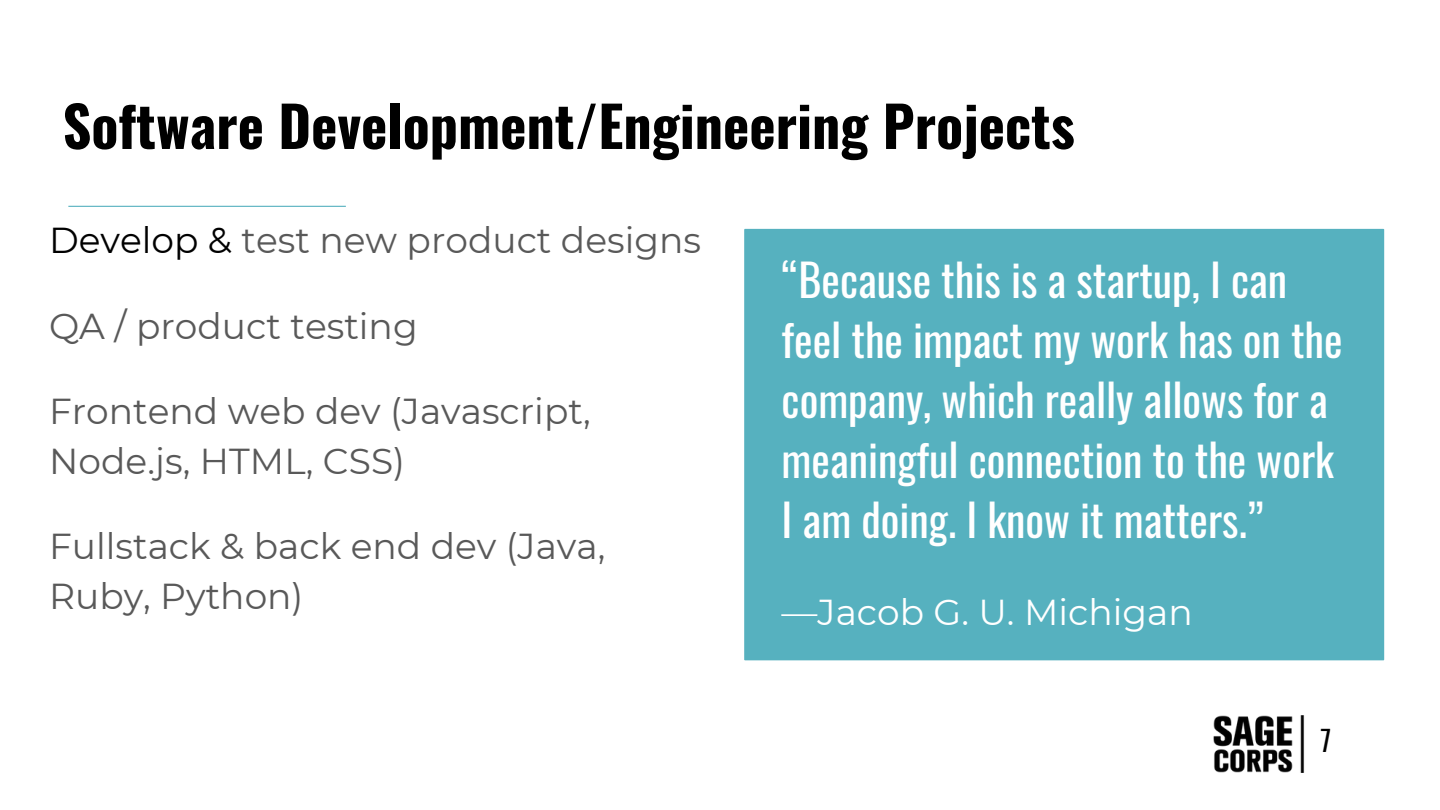
<style>
.page{position:relative;width:1440px;height:810px;background:#fff}
.page>*{position:absolute;margin:0;border:0;box-sizing:border-box;transform-origin:0 0}
.t1{font:700 56px "Oswald";color:#000}
.t2{font:44px/60px "Oswald";color:#fff}
.t3{font:36px/49.6px "Montserrat";color:#595959}
.t4{font:36px "Montserrat";color:#fff}
.t5{font:28px "Oswald";color:#000}
.s1{color:#000}
</style>
<div class="page">
<img style="left:1213px;top:715px;width:92px;height:57px">
<hr style="left:68px;top:206px;width:278px;height:1px;background:#56b1bf">
<div style="left:745px;top:230px;width:638px;height:430px;background:#56b1bf"></div>
<div style="left:744px;top:229px;width:640px;height:431px;border:2px solid #56b1bf"></div>
<p class="t1" style="left:63px;top:82px;width:1014px">Software Development/Engineering Projects</p>
<p class="t3" style="left:49px;top:216px;width:654px"><span class="s1">Develop &amp;</span> test new product designs</p>
<p class="t3" style="left:49px;top:301px;width:370px">QA / product testing</p>
<p class="t3" style="left:49px;top:387px;width:543px">Frontend web dev (Javascript,<br>Node.js, HTML, CSS)</p>
<p class="t3" style="left:49px;top:522px;width:558px">Fullstack &amp; back end dev (Java,<br>Ruby, Python)</p>
<p class="t2" style="left:782px;top:249px;width:563px">“Because this is a startup, I can feel the impact my work has on the company, which really allows for a meaningful connection to the work<br>I am doing. I know it matters.”</p>
<p class="t4" style="left:782px;top:591px;width:413px">—Jacob G. U. Michigan</p>
<p class="t5" style="left:1320px;top:719px;width:12px">7</p>
</div>
